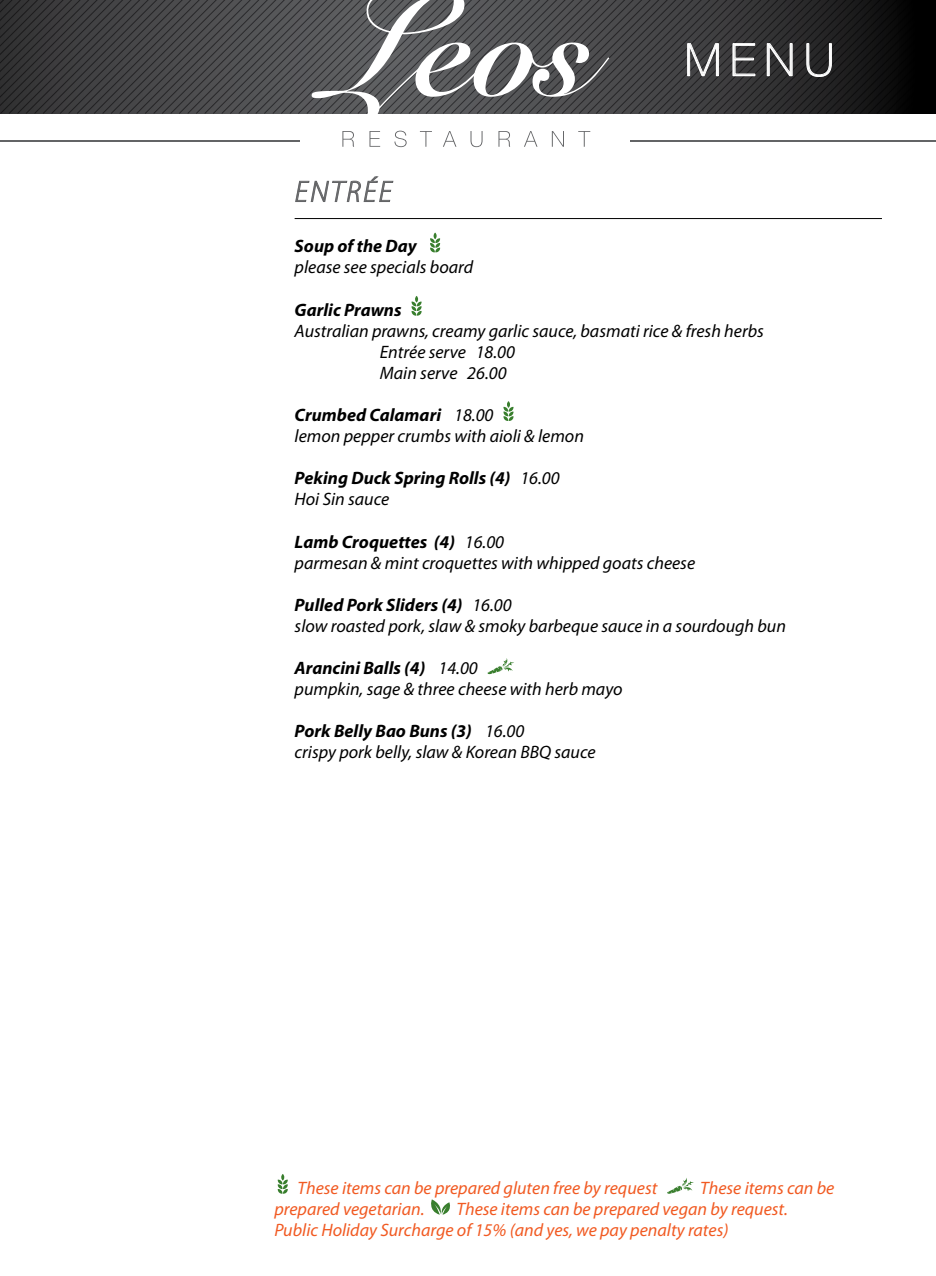
<style>
.page{position:relative;width:936px;height:1276px;background:#fff}
.page>*{position:absolute;margin:0;border:0;box-sizing:border-box;transform-origin:0 0}
.t1{font:100 45px "Helvetica Neue LT";color:#fff}
.t2{font:italic 300 30px "Myriad Pro";letter-spacing:.075em;color:#636466}
.t3{font:italic 18px/21px "Myriad Pro";color:#000}
.t4{font:italic 18px/21px "Myriad Pro";color:#f15a22}
.t5{font:italic 700 18px/21px "Myriad Pro";color:#000}
.s1{font-weight:700}
.s2{font-weight:400}
</style>
<div class="page">
<svg style="left:278px;top:1174px;width:10px;height:19px"></svg>
<svg style="left:667px;top:1178px;width:26px;height:15px"></svg>
<svg style="left:431px;top:1199px;width:19px;height:15px"></svg>
<svg style="left:342px;top:131px;width:12px;height:16px"></svg>
<svg style="left:369px;top:131px;width:11px;height:16px"></svg>
<svg style="left:394px;top:131px;width:12px;height:16px"></svg>
<svg style="left:420px;top:131px;width:12px;height:16px"></svg>
<svg style="left:443px;top:131px;width:13px;height:16px"></svg>
<svg style="left:470px;top:131px;width:12px;height:16px"></svg>
<svg style="left:498px;top:131px;width:12px;height:16px"></svg>
<svg style="left:524px;top:131px;width:13px;height:16px"></svg>
<svg style="left:552px;top:131px;width:12px;height:16px"></svg>
<svg style="left:578px;top:131px;width:12px;height:16px"></svg>
<hr style="left:0;top:140px;width:300px;height:2px;background:#636466">
<hr style="left:630px;top:140px;width:305px;height:2px;background:#636466">
<svg style="left:0;top:0;width:936px;height:114px"></svg>
<svg style="left:430px;top:233px;width:10px;height:19px"></svg>
<svg style="left:411px;top:296px;width:11px;height:20px"></svg>
<svg style="left:503px;top:401px;width:11px;height:20px"></svg>
<svg style="left:487px;top:658px;width:27px;height:16px"></svg>
<svg style="left:295px;top:176px;width:99px;height:44px"></svg>
<hr style="left:294px;top:218px;width:587px;height:1px;background:#000">
<h2 class="t2" style="left:294px;top:173px;width:99px">ENTRÉE</h2>
<h1 class="t1" style="left:684px;top:34px;width:151px">MENU</h1>
<p class="t5" style="left:294px;top:235px;width:124px">Soup of the Day</p>
<p class="t3" style="left:294px;top:257px;width:180px">please see specials board</p>
<p class="t5" style="left:294px;top:298px;width:108px">Garlic Prawns</p>
<p class="t3" style="left:380px;top:320px;width:385px;text-indent:-85px">Australian prawns, creamy garlic sauce, basmati rice &amp; fresh herbs<br>Entrée serve 18.00<br>Main serve 26.00</p>
<p class="t3" style="left:294px;top:404px;width:291px"><span class="s1">Crumbed Calamari</span> 18.00<br>lemon pepper crumbs with aioli &amp; lemon</p>
<p class="t5" style="left:294px;top:467px;width:266px">Peking Duck Spring Rolls (4) <span class="s2">16.00<br>Hoi Sin sauce</span></p>
<p class="t3" style="left:294px;top:531px;width:402px"><span class="s1">Lamb Croquettes (4)</span> 16.00<br>parmesan &amp; mint croquettes with whipped goats cheese</p>
<p class="t3" style="left:294px;top:594px;width:493px"><span class="s1">Pulled Pork Sliders (4)</span> 16.00<br>slow roasted pork, slaw &amp; smoky barbeque sauce in a sourdough bun</p>
<p class="t3" style="left:294px;top:657px;width:329px"><span class="s1">Arancini Balls (4)</span> 14.00<br>pumpkin, sage &amp; three cheese with herb mayo</p>
<p class="t3" style="left:294px;top:720px;width:302px"><span class="s1">Pork Belly Bao Buns (3)</span> 16.00<br>crispy pork belly, slaw &amp; Korean BBQ sauce</p>
<p class="t4" style="left:297px;top:1177px;width:361px">These items can be prepared gluten free by request</p>
<p class="t4" style="left:700px;top:1177px;width:136px">These items can be</p>
<p class="t4" style="left:274px;top:1198px;width:152px">prepared vegetarian.</p>
<p class="t4" style="left:274px;top:1198px;width:515px;text-indent:182px">These items can be prepared vegan by request.<br>Public Holiday Surcharge of 15% (and yes, we pay penalty rates)</p>
</div>
